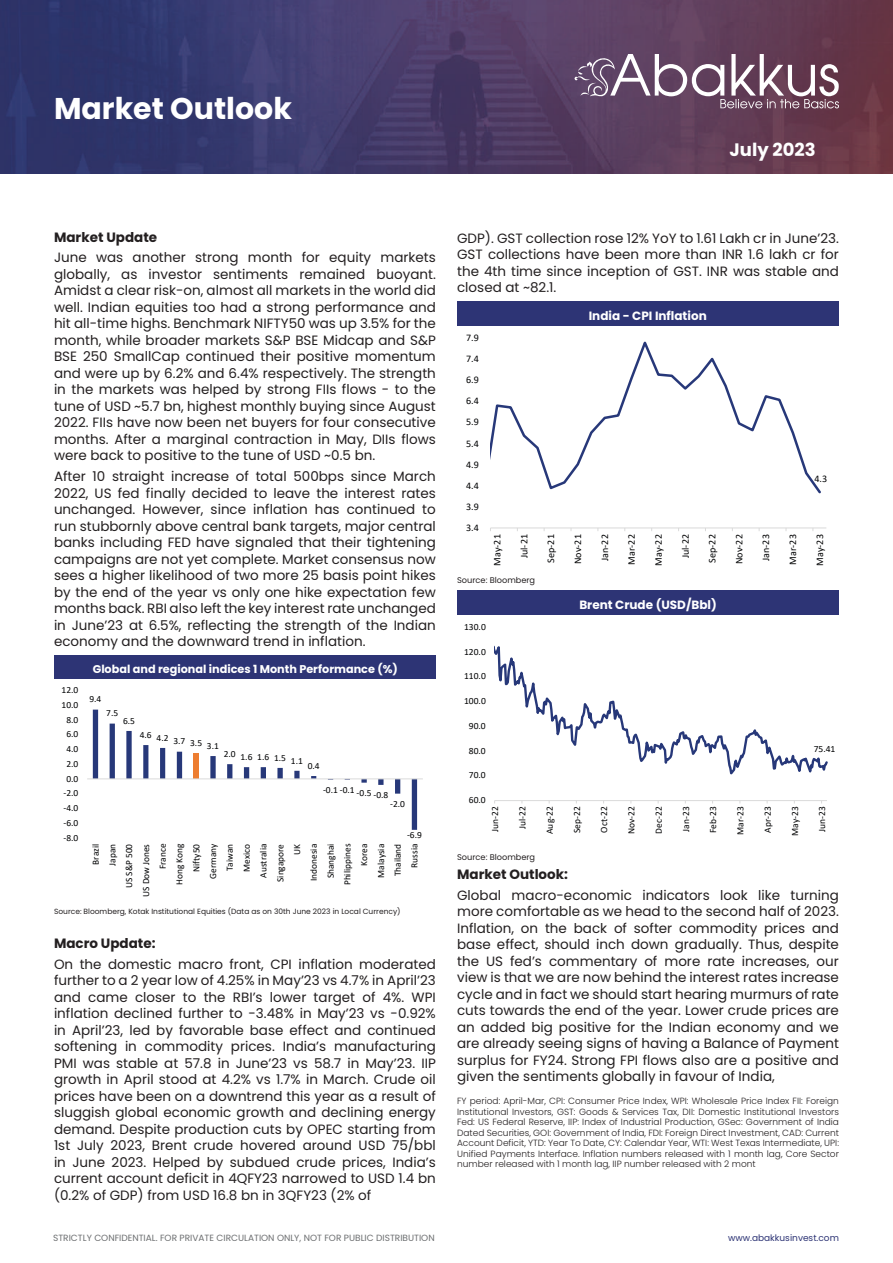
<style>
.page{position:relative;width:893px;height:1263px;background:#fff}
.page>*{position:absolute;margin:0;border:0;box-sizing:border-box;transform-origin:0 0}
.t1{font:700 30px "Poppins";color:#fff}
.t2{font:700 18px "Poppins";color:#fff}
.t3{font:13.5px/16.5px "Poppins";color:#231f20;text-align:justify}
.t4{font:700 13.5px "Poppins";color:#231f20}
.t5{font:700 12px "Poppins";color:#fff}
.t6{font:700 11.25px "Poppins";color:#fff}
.t7{font:10.05px "Calibri";color:#020304}
.t8{font:9.6px "Calibri";color:#020304}
.t9{font:9.45px/16.8px "Calibri";color:#020304;text-align:right}
.t10{font:9.3px "Calibri";color:#020304}
.t11{font:300 9px/10.5px "Poppins";color:#231f20;text-align:justify}
.t12{font:9px "Poppins";color:#6d6f71}
.t13{font:9px "Poppins";color:#2d3475}
.t14{font:8.25px "Poppins";color:#231f20}
.t15{font:7.5px "Poppins";color:#231f20}
</style>
<div class="page">
<img style="left:0;top:0;width:893px;height:173px">
<svg style="left:574px;top:53px;width:265px;height:55px"></svg>
<div style="left:54px;top:655px;width:382px;height:24px;background:#2d3475"></div>
<div style="left:457px;top:590px;width:382px;height:25px;background:#2d3475"></div>
<hr style="left:490px;top:527px;width:336px;height:1px;background:#dadada">
<svg style="left:490px;top:341px;width:331px;height:153px"></svg>
<div style="left:457px;top:301px;width:382px;height:25px;background:#2d3475"></div>
<svg style="left:495px;top:646px;width:333px;height:155px"></svg>
<svg style="left:93px;top:710px;width:324px;height:120px"></svg>
<hr style="left:87px;top:778px;width:336px;height:1px;background:#dadada">
<h1 class="t1" style="left:54px;top:91px;width:239px">Market Outlook</h1>
<h2 class="t2" style="left:729px;top:139px;width:88px">July 2023</h2>
<p class="t4" style="left:54px;top:229px;width:105px">Market Update</p>
<p class="t3" style="left:54px;top:249px;width:383px">June was another strong month for equity markets globally, as investor sentiments remained buoyant.<br>Amidst a clear risk-on, almost all markets in the world did well. Indian equities too had a strong performance and hit all-time highs. Benchmark NIFTY50 was up 3.5% for the month, while broader markets S&amp;P BSE Midcap and S&amp;P BSE 250 SmallCap continued their positive momentum and were up by 6.2% and 6.4% respectively. The strength in the markets was helped by strong FIIs flows - to the tune of USD ~5.7 bn, highest monthly buying since August 2022. FIIs have now been net buyers for four consecutive months. After a marginal contraction in May, DIIs flows were back to positive to the tune of USD ~0.5 bn.</p>
<p class="t3" style="left:54px;top:468px;width:383px">After 10 straight increase of total 500bps since March 2022, US fed finally decided to leave the interest rates unchanged. However, since inflation has continued to run stubbornly above central bank targets, major central banks including FED have signaled that their tightening campaigns are not yet complete. Market consensus now sees a higher likelihood of two more 25 basis point hikes by the end of the year vs only one hike expectation few months back. RBI also left the key interest rate unchanged in June’23 at 6.5%, reflecting the strength of the Indian economy and the downward trend in inflation.</p>
<p class="t6" style="left:93px;top:662px;width:307px">Global and regional indices 1 Month Performance (%)</p>
<p class="t10" style="left:62px;top:683px;width:18px">12.0</p>
<p class="t10" style="left:62px;top:698px;width:18px">10.0</p>
<p class="t10" style="left:89px;top:693px;width:13px">9.4</p>
<p class="t10" style="left:66px;top:713px;width:13px">8.0</p>
<p class="t10" style="left:106px;top:707px;width:13px">7.5</p>
<p class="t10" style="left:123px;top:714px;width:13px">6.5</p>
<p class="t10" style="left:66px;top:728px;width:13px">6.0</p>
<p class="t10" style="left:66px;top:742px;width:13px">4.0</p>
<p class="t10" style="left:66px;top:757px;width:13px">2.0</p>
<p class="t10" style="left:140px;top:735px;width:81px">4.6 4.2 3.7 3.5 3.1</p>
<p class="t10" style="left:224px;top:750px;width:81px">2.0 1.6 1.6 1.5 1.1</p>
<p class="t10" style="left:308px;top:759px;width:13px">0.4</p>
<p class="t10" style="left:66px;top:772px;width:13px">0.0</p>
<p class="t10" style="left:63px;top:787px;width:16px">-2.0</p>
<p class="t10" style="left:323px;top:785px;width:67px">-0.1 -0.1 -0.5 -0.8</p>
<p class="t10" style="left:63px;top:801px;width:16px">-4.0</p>
<p class="t10" style="left:390px;top:798px;width:16px">-2.0</p>
<p class="t10" style="left:63px;top:816px;width:16px">-6.0</p>
<p class="t10" style="left:63px;top:831px;width:16px">-8.0</p>
<p class="t10" style="left:407px;top:829px;width:16px">-6.9</p>
<p class="t9" style="left:87px;top:897px;width:55px;rotate:-90deg">Brazil<br>Japan<br>US S&amp;P 500<br>US Dow Jones<br>France<br>Hong Kong<br>Nifty50<br>Germany<br>Taiwan<br>Mexico<br>Australia<br>Singapore<br>UK<br>Indonesia<br>Shanghai<br>Philippines<br>Korea<br>Malaysia<br>Thailand<br>Russia</p>
<p class="t15" style="left:54px;top:907px;width:348px">Source: Bloomberg, Kotak Institutional Equities (Data as on 30th June 2023 in Local Currency)</p>
<p class="t4" style="left:54px;top:935px;width:103px">Macro Update:</p>
<p class="t3" style="left:54px;top:956px;width:383px">On the domestic macro front, CPI inflation moderated further to a 2 year low of 4.25% in May’23 vs 4.7% in April’23 and came closer to the RBI’s lower target of 4%. WPI inflation declined further to -3.48% in May’23 vs -0.92% in April’23, led by favorable base effect and continued softening in commodity prices. India’s manufacturing PMI was stable at 57.8 in June’23 vs 58.7 in May’23. IIP growth in April stood at 4.2% vs 1.7% in March. Crude oil prices have been on a downtrend this year as a result of sluggish global economic growth and declining energy demand. Despite production cuts by OPEC starting from 1st July 2023, Brent crude hovered around USD 75/bbl in June 2023. Helped by subdued crude prices, India’s current account deficit in 4QFY23 narrowed to USD 1.4 bn (0.2% of GDP) from USD 16.8 bn in 3QFY23 (2% of</p>
<p class="t3" style="left:457px;top:230px;width:383px">GDP). GST collection rose 12% YoY to 1.61 Lakh cr in June’23.<br>GST collections have been more than INR 1.6 lakh cr for the 4th time since inception of GST. INR was stable and closed at ~82.1.</p>
<p class="t7" style="left:466px;top:331px;width:14px">7.9</p>
<p class="t7" style="left:466px;top:352px;width:14px">7.4</p>
<p class="t7" style="left:466px;top:373px;width:14px">6.9</p>
<p class="t7" style="left:466px;top:394px;width:14px">6.4</p>
<p class="t7" style="left:466px;top:415px;width:14px">5.9</p>
<p class="t7" style="left:466px;top:436px;width:14px">5.4</p>
<p class="t7" style="left:466px;top:457px;width:14px">4.9</p>
<p class="t7" style="left:466px;top:478px;width:14px">4.4</p>
<p class="t7" style="left:466px;top:499px;width:14px">3.9</p>
<p class="t7" style="left:466px;top:520px;width:14px">3.4</p>
<p class="t5" style="left:589px;top:308px;width:120px">India - CPI Inflation</p>
<p class="t7" style="left:814px;top:471px;width:14px">4.3</p>
<p class="t7" style="left:490px;top:566px;width:33px;rotate:-90deg">May-21</p>
<p class="t7" style="left:517px;top:558px;width:26px;rotate:-90deg">Jul-21</p>
<p class="t7" style="left:544px;top:563px;width:30px;rotate:-90deg">Sep-21</p>
<p class="t7" style="left:571px;top:564px;width:31px;rotate:-90deg">Nov-21</p>
<p class="t7" style="left:598px;top:561px;width:28px;rotate:-90deg">Jan-22</p>
<p class="t7" style="left:625px;top:565px;width:32px;rotate:-90deg">Mar-22</p>
<p class="t7" style="left:651px;top:566px;width:33px;rotate:-90deg">May-22</p>
<p class="t7" style="left:678px;top:558px;width:26px;rotate:-90deg">Jul-22</p>
<p class="t7" style="left:705px;top:563px;width:30px;rotate:-90deg">Sep-22</p>
<p class="t7" style="left:732px;top:564px;width:31px;rotate:-90deg">Nov-22</p>
<p class="t7" style="left:759px;top:561px;width:28px;rotate:-90deg">Jan-23</p>
<p class="t7" style="left:786px;top:565px;width:32px;rotate:-90deg">Mar-23</p>
<p class="t7" style="left:813px;top:566px;width:33px;rotate:-90deg">May-23</p>
<p class="t14" style="left:457px;top:576px;width:80px">Source: Bloomberg</p>
<p class="t9" style="left:464px;top:618px;width:23px">130.0</p>
<p class="t9" style="left:464px;top:643px;width:23px">120.0</p>
<p class="t9" style="left:464px;top:667px;width:23px">110.0</p>
<p class="t9" style="left:464px;top:692px;width:23px">100.0</p>
<p class="t9" style="left:469px;top:717px;width:18px">90.0</p>
<p class="t9" style="left:469px;top:742px;width:18px">80.0</p>
<p class="t9" style="left:469px;top:767px;width:18px">70.0</p>
<p class="t9" style="left:469px;top:791px;width:18px">60.0</p>
<p class="t5" style="left:579px;top:598px;width:139px">Brent Crude (USD/Bbl)</p>
<p class="t9" style="left:814px;top:741px;width:23px">75.41</p>
<p class="t8" style="left:488px;top:832px;width:27px;rotate:-90deg">Jun-22</p>
<p class="t8" style="left:516px;top:829px;width:24px;rotate:-90deg">Jul-22</p>
<p class="t8" style="left:543px;top:834px;width:29px;rotate:-90deg">Aug-22</p>
<p class="t8" style="left:570px;top:833px;width:28px;rotate:-90deg">Sep-22</p>
<p class="t8" style="left:597px;top:832px;width:27px;rotate:-90deg">Oct-22</p>
<p class="t8" style="left:625px;top:834px;width:29px;rotate:-90deg">Nov-22</p>
<p class="t8" style="left:652px;top:833px;width:29px;rotate:-90deg">Dec-22</p>
<p class="t8" style="left:679px;top:831px;width:27px;rotate:-90deg">Jan-23</p>
<p class="t8" style="left:706px;top:833px;width:28px;rotate:-90deg">Feb-23</p>
<p class="t8" style="left:734px;top:835px;width:30px;rotate:-90deg">Mar-23</p>
<p class="t8" style="left:761px;top:833px;width:28px;rotate:-90deg">Apr-23</p>
<p class="t8" style="left:788px;top:836px;width:31px;rotate:-90deg">May-23</p>
<p class="t8" style="left:815px;top:832px;width:27px;rotate:-90deg">Jun-23</p>
<p class="t14" style="left:457px;top:853px;width:80px">Source: Bloomberg</p>
<p class="t4" style="left:457px;top:866px;width:112px">Market Outlook:</p>
<p class="t3" style="left:457px;top:887px;width:383px">Global macro-economic indicators look like turning more comfortable as we head to the second half of 2023.<br>Inflation, on the back of softer commodity prices and base effect, should inch down gradually. Thus, despite the US fed’s commentary of more rate increases, our view is that we are now behind the interest rates increase cycle and in fact we should start hearing murmurs of rate cuts towards the end of the year. Lower crude prices are an added big positive for the Indian economy and we are already seeing signs of having a Balance of Payment surplus for FY24. Strong FPI flows also are a positive and given the sentiments globally in favour of India,</p>
<p class="t11" style="left:457px;top:1096px;width:383px">FY period: April-Mar, CPI: Consumer Price Index, WPI: Wholesale Price Index FII: Foreign Institutional Investors, GST: Goods &amp; Services Tax, DII: Domestic Institutional Investors Fed: US Federal Reserve, IIP: Index of Industrial Production, GSec: Government of India Dated Securities, GOI: Government of India, FDI: Foreign Direct Investment, CAD: Current Account Deficit, YTD: Year To Date, CY: Calendar Year, WTI: West Texas Intermediate, UPI:<br>Unified Payments Interface. Inflation numbers released with 1 month lag, Core Sector number released with 1 month lag, IIP number released with 2 mont</p>
<p class="t12" style="left:53px;top:1232px;width:383px">STRICTLY CONFIDENTIAL. FOR PRIVATE CIRCULATION ONLY, NOT FOR PUBLIC DISTRIBUTION</p>
<p class="t13" style="left:728px;top:1232px;width:112px">www.abakkusinvest.com</p>
</div>
